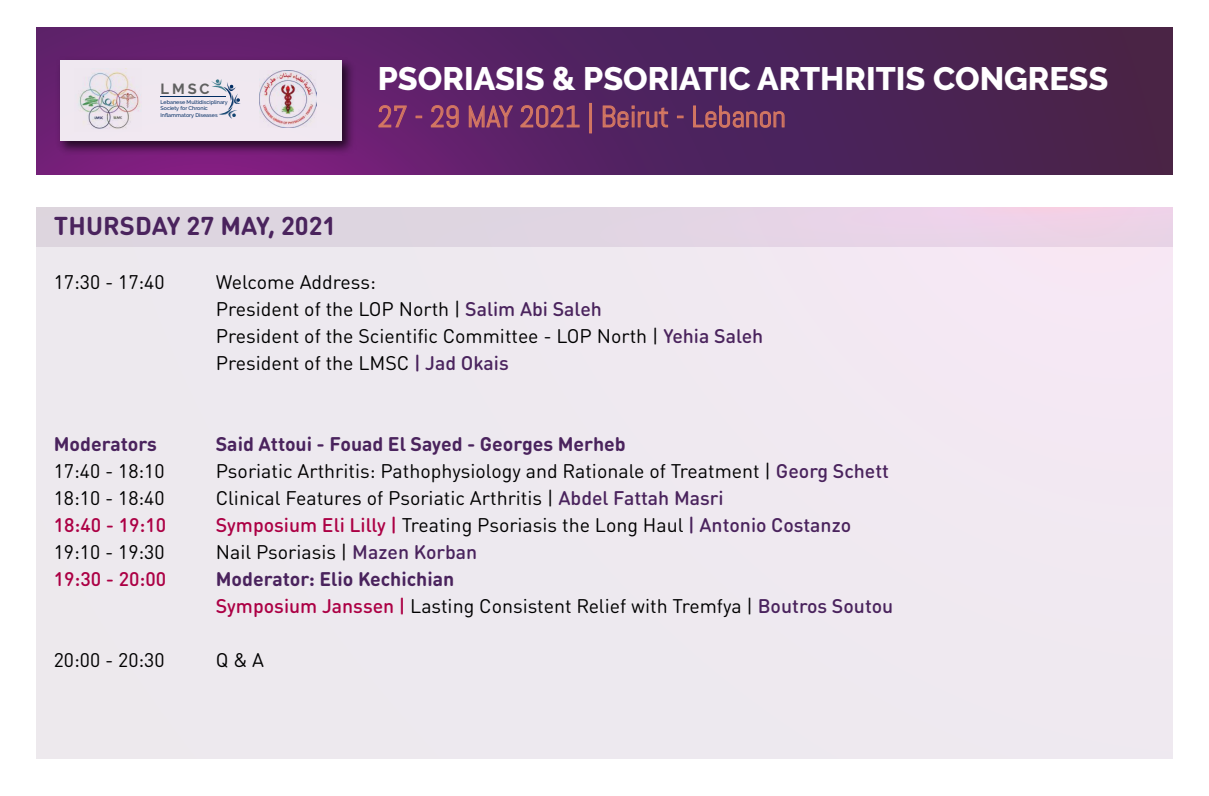
<style>
.page{position:relative;width:1209px;height:796px;background:#fff}
.page>*{position:absolute;margin:0;border:0;box-sizing:border-box;transform-origin:0 0}
.t1{font:800 32.33px "Raleway";color:#fff}
.t2{font:30px "Abel";color:#d47762}
.t3{font:700 25.5px "DIN Round Pro";color:#4a235d}
.t4{font:19.5px/27px "DIN Round Pro";color:#000}
.t5{font:700 19.5px "DIN Round Pro";color:#4a235d}
.t6{font:500 19.5px "DIN Round Pro";color:#ac0044}
.t7{font:700 14.7px "Raleway";color:#606060}
.t8{font:500 5.4px/6.4px "Raleway";color:#012c62}
.s1{font-weight:500;color:#4a235d}
.s2{font-weight:500;color:#ac0044}
.s3{font-weight:700;color:#4a235d}
</style>
<div class="page">
<div style="left:37px;top:207px;width:1136px;height:551px;background:#eee9ef"></div>
<div style="left:37px;top:207px;width:1136px;height:39px;background:linear-gradient(to right,#d9d6de,#eed3e9)"></div>
<svg style="left:36px;top:27px;width:1137px;height:147px;background:#52225c"></svg>
<svg style="left:378px;top:105px;width:29px;height:23px"></svg>
<svg style="left:416px;top:116px;width:6px;height:2px"></svg>
<svg style="left:431px;top:105px;width:28px;height:23px"></svg>
<svg style="left:469px;top:100px;width:44px;height:34px"></svg>
<svg style="left:520px;top:105px;width:60px;height:23px"></svg>
<div style="left:589px;top:103px;width:3px;height:30px;border:1px solid #d47762"></div>
<svg style="left:602px;top:105px;width:66px;height:23px;background:#743a60"></svg>
<svg style="left:677px;top:116px;width:6px;height:2px"></svg>
<svg style="left:693px;top:105px;width:92px;height:23px;background:#6e385e"></svg>
<img style="left:54px;top:54px;width:306px;height:105px">
<div style="left:60px;top:60px;width:281px;height:81px;background:#f0e8f0"></div>
<img style="left:260px;top:70px;width:57px;height:57px">
<img style="left:78px;top:71px;width:62px;height:58px">
<hr style="left:161px;top:96px;width:65px;height:1px;background:#012c62">
<svg style="left:211px;top:79px;width:30px;height:40px"></svg>
<p class="t7" style="left:161px;top:80px;width:51px">LMSC</p>
<p class="t8" style="left:161px;top:99px;width:69px">Lebanese Multidisciplinary<br>Society for Chronic<br>Inflammatory Diseases</p>
<h1 class="t1" style="left:378px;top:60px;width:732px">PSORIASIS &amp; PSORIATIC ARTHRITIS CONGRESS</h1>
<h2 class="t2" style="left:378px;top:98px;width:410px">27 - 29 MAY 2021 | Beirut - Lebanon</h2>
<h3 class="t3" style="left:54px;top:208px;width:284px">THURSDAY 27 MAY, 2021</h3>
<p class="t4" style="left:54px;top:268px;width:112px">17:30 - 17:40</p>
<p class="t4" style="left:216px;top:268px;width:549px">Welcome Address:<br>President of the LOP North | <span class="s1">Salim Abi Saleh<br></span>President of the Scientific Committee - LOP North | <span class="s1">Yehia Saleh </span>President of the LMSC <span class="s1">| Jad Okais</span></p>
<p class="t5" style="left:54px;top:430px;width:105px">Moderators</p>
<p class="t5" style="left:216px;top:430px;width:412px">Said Attoui - Fouad El Sayed - Georges Merheb</p>
<p class="t4" style="left:54px;top:457px;width:112px">17:40 - 18:10</p>
<p class="t4" style="left:216px;top:457px;width:675px">Psoriatic Arthritis: Pathophysiology and Rationale of Treatment | <span class="s1">Georg Schett</span></p>
<p class="t4" style="left:54px;top:484px;width:112px">18:10 - 18:40</p>
<p class="t4" style="left:216px;top:484px;width:509px">Clinical Features of Psoriatic Arthritis | <span class="s1">Abdel Fattah Masri</span></p>
<p class="t6" style="left:54px;top:511px;width:114px">18:40 - 19:10</p>
<p class="t4" style="left:216px;top:511px;width:637px"><span class="s2">Symposium Eli Lilly |</span> Treating Psoriasis the Long Haul <span class="s1">| Antonio Costanzo</span></p>
<p class="t4" style="left:54px;top:538px;width:112px">19:10 - 19:30</p>
<p class="t4" style="left:216px;top:538px;width:263px">Nail Psoriasis | <span class="s1">Mazen Korban</span></p>
<p class="t6" style="left:54px;top:566px;width:114px">19:30 - 20:00</p>
<p class="t4" style="left:216px;top:565px;width:679px"><span class="s3">Moderator: Elio Kechichian<br></span><span class="s2">Symposium Janssen |</span> Lasting Consistent Relief with Tremfya | <span class="s1">Boutros Soutou</span></p>
<p class="t4" style="left:54px;top:646px;width:112px">20:00 - 20:30</p>
<p class="t4" style="left:216px;top:646px;width:50px">Q &amp; A</p>
</div>
